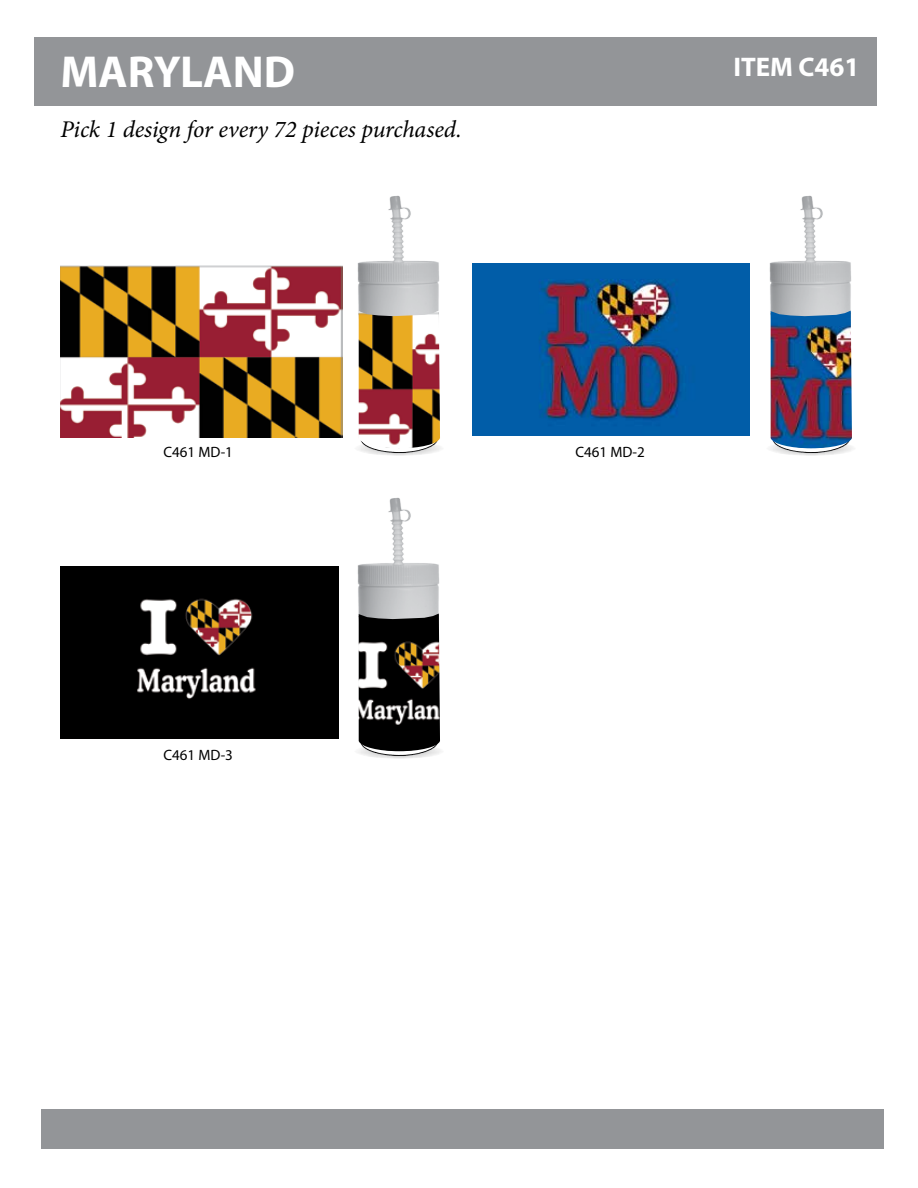
<style>
.page{position:relative;width:918px;height:1188px;background:#fff}
.page>*{position:absolute;margin:0;border:0;box-sizing:border-box;transform-origin:0 0}
.t1{font:700 45px "Myriad Pro";color:#fff}
.t2{font:700 27px "Myriad Pro";color:#fff}
.t3{font:italic 24px "Minion Pro";letter-spacing:-.005em;color:#000}
.t4{font:15px "Myriad Pro";color:#000}
</style>
<div class="page">
<svg style="left:354px;top:441px;width:91px;height:15px"></svg>
<svg style="left:354px;top:744px;width:91px;height:15px"></svg>
<svg style="left:766px;top:441px;width:91px;height:15px"></svg>
<div style="left:34px;top:37px;width:842px;height:69px;background:#939598"></div>
<div style="left:42px;top:1109px;width:842px;height:40px;background:#939598"></div>
<img style="left:60px;top:265px;width:283px;height:172px">
<img style="left:60px;top:566px;width:278px;height:173px">
<img style="left:472px;top:264px;width:278px;height:172px">
<img style="left:354px;top:195px;width:91px;height:259px">
<svg style="left:359px;top:448px;width:79px;height:4px"></svg>
<img style="left:354px;top:497px;width:91px;height:260px">
<svg style="left:359px;top:751px;width:79px;height:4px"></svg>
<img style="left:766px;top:195px;width:91px;height:259px">
<svg style="left:771px;top:448px;width:79px;height:4px"></svg>
<img style="left:359px;top:311px;width:81px;height:137px">
<img style="left:359px;top:614px;width:81px;height:137px">
<img style="left:771px;top:311px;width:81px;height:137px">
<h1 class="t1" style="left:60px;top:42px;width:236px">MARYLAND</h1>
<p class="t2" style="left:733px;top:50px;width:128px">ITEM C461</p>
<p class="t3" style="left:60px;top:113px;width:403px">Pick 1 design for every 72 pieces purchased.</p>
<p class="t4" style="left:163px;top:443px;width:71px">C461 MD-1</p>
<p class="t4" style="left:163px;top:746px;width:71px">C461 MD-3</p>
<p class="t4" style="left:575px;top:443px;width:71px">C461 MD-2</p>
</div>
